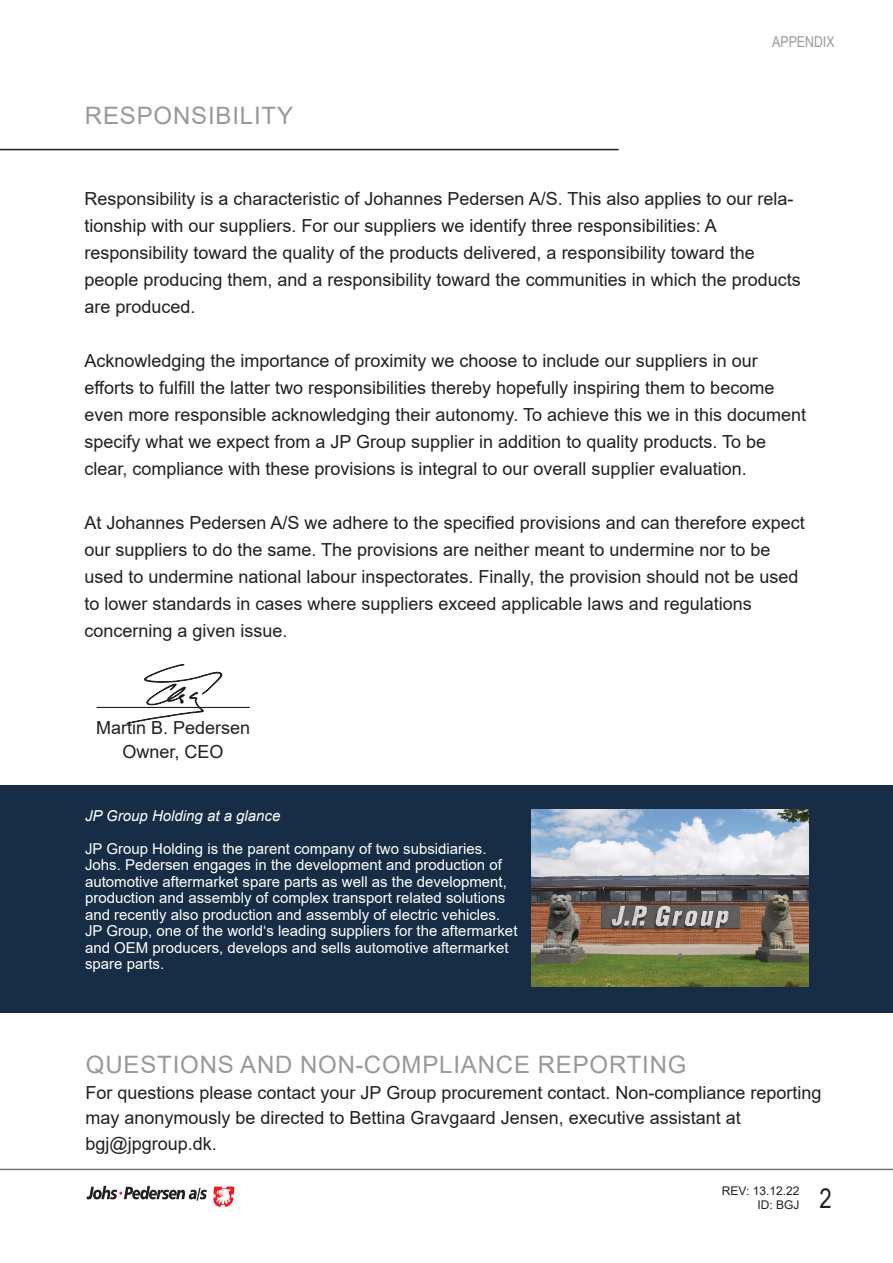
<style>
.page{position:relative;width:893px;height:1263px;background:#fff}
.page>*{position:absolute;margin:0;border:0;box-sizing:border-box;transform-origin:0 0}
.t1{font:27px "Arial Narrow";color:#231f20}
.Overskrifter{font:24px "Arial";letter-spacing:.035em;color:#97999c}
.Tekst_2{font:18px/27px "Arial";color:#231f20}
.Billedtekst{font:15px/16.5px "Arial";color:#fff}
.Billedtekst-2{font:italic 15px "Arial";color:#fff}
.t2{font:15px "Arial Narrow";color:#97999c}
.t3{font:12px/14.4px "Arial";color:#231f20;text-align:right}
</style>
<div class="page">
<svg style="left:87px;top:1186px;width:120px;height:14px"></svg>
<svg style="left:213px;top:1186px;width:21px;height:21px"></svg>
<div style="left:0;top:786px;width:893px;height:227px;background:#162d45"></div>
<img style="left:531px;top:810px;width:277px;height:177px">
<hr style="left:0;top:1169px;width:893px;height:1px;background:#231f20">
<hr style="left:0;top:149px;width:619px;height:1px;background:#231f20">
<svg style="left:126px;top:664px;width:96px;height:60px"></svg>
<hr style="left:97px;top:707px;width:153px;height:1px;background:#231f20">
<p class="Overskrifter" style="left:85px;top:99px;width:210px">RESPONSIBILITY</p>
<p class="t2" style="left:772px;top:31px;width:64px">APPENDIX</p>
<p class="Tekst_2" style="left:84px;top:185px;width:711px">Responsibility is a characteristic of Johannes Pedersen A/S. This also applies to our rela&shy;tionship with our suppliers. For our suppliers we identify three responsibilities: A</p>
<p class="Tekst_2" style="left:84px;top:239px;width:672px">responsibility toward the quality of the products delivered, a responsibility toward the</p>
<p class="Tekst_2" style="left:84px;top:266px;width:718px">people producing them, and a responsibility toward the communities in which the products are produced.</p>
<p class="Tekst_2" style="left:84px;top:347px;width:723px">Acknowledging the importance of proximity we choose to include our suppliers in our efforts to fulfill the latter two responsibilities thereby hopefully inspiring them to become even more responsible acknowledging their autonomy. To achieve this we in this document specify what we expect from a JP Group supplier in addition to quality products. To be clear, compliance with these provisions is integral to our overall supplier evaluation.</p>
<p class="Tekst_2" style="left:84px;top:509px;width:722px">At Johannes Pedersen A/S we adhere to the specified provisions and can therefore expect our suppliers to do the same. The provisions are neither meant to undermine nor to be used to undermine national labour inspectorates. Finally, the provision should not be used to lower standards in cases where suppliers exceed applicable laws and regulations</p>
<p class="Tekst_2" style="left:84px;top:617px;width:205px">concerning a given issue.</p>
<p class="Tekst_2" style="left:96px;top:714px;width:156px">Martin B. Pedersen</p>
<p class="Tekst_2" style="left:123px;top:738px;width:103px">Owner, CEO</p>
<p class="Billedtekst-2" style="left:85px;top:806px;width:197px">JP Group Holding at a glance</p>
<p class="Billedtekst" style="left:85px;top:840px;width:403px">JP Group Holding is the parent company of two subsidiaries.</p>
<p class="Billedtekst" style="left:85px;top:857px;width:423px">Johs. Pedersen engages in the development and production of automotive aftermarket spare parts as well as the development, production and assembly of complex transport related solutions and recently also production and assembly of electric vehicles.</p>
<p class="Billedtekst" style="left:85px;top:923px;width:434px">JP Group, one of the world‘s leading suppliers for the aftermarket and OEM producers, develops and sells automotive aftermarket spare parts.</p>
<p class="Overskrifter" style="left:86px;top:1048px;width:602px">QUESTIONS AND NON-COMPLIANCE REPORTING</p>
<p class="Tekst_2" style="left:85px;top:1079px;width:738px;line-height:25.5px">For questions please contact your JP Group procurement contact. Non-compliance reporting may anonymously be directed to Bettina Gravgaard Jensen, executive assistant at</p>
<p class="Tekst_2" style="left:85px;top:1129px;width:133px">bgj@jpgroup.dk.</p>
<p class="t3" style="left:722px;top:1183px;width:79px">REV: 13.12.22<br>ID: BGJ</p>
<h1 class="t1" style="left:820px;top:1179px;width:14px">2</h1>
</div>
